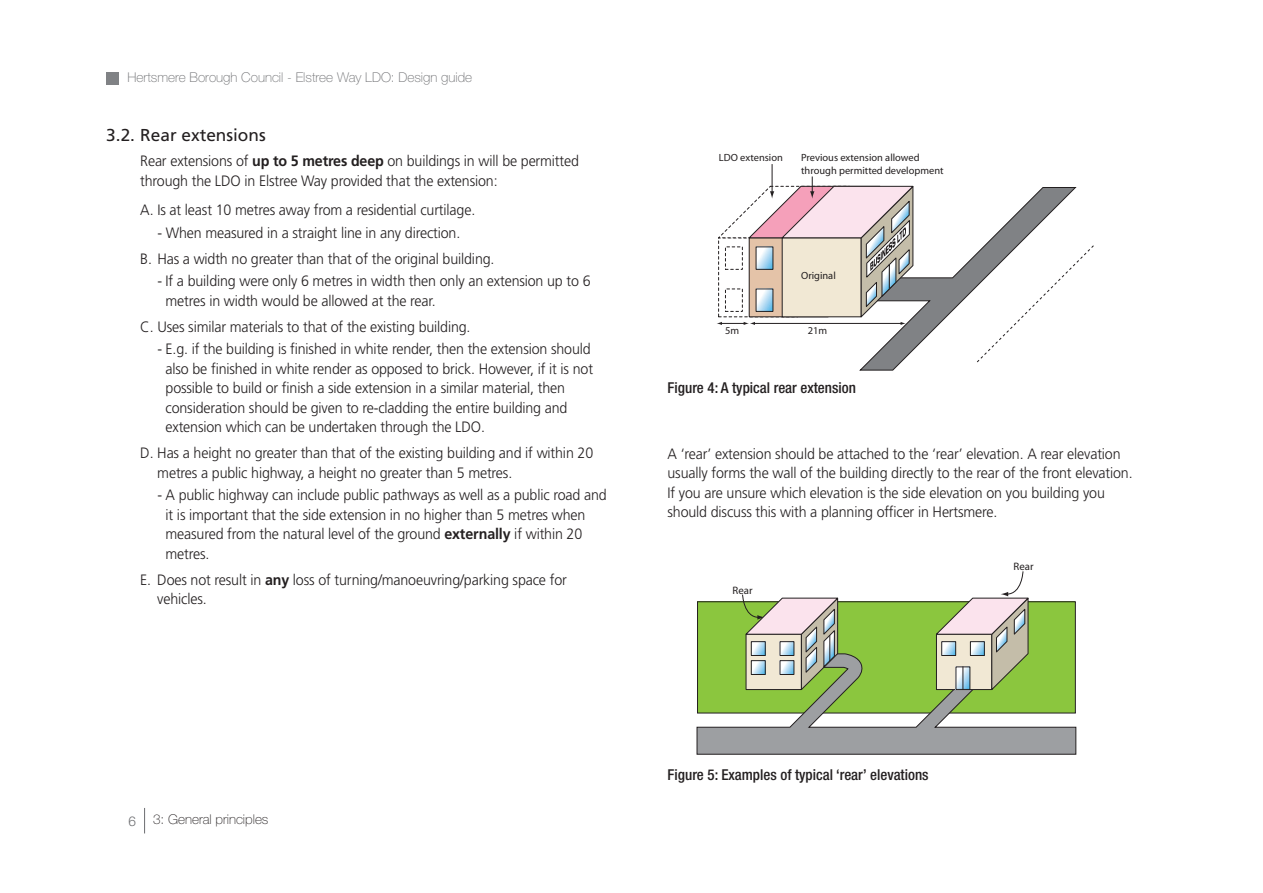
<style>
.page{position:relative;width:1263px;height:893px;background:#fff}
.page>*{position:absolute;margin:0;border:0;box-sizing:border-box;transform-origin:0 0}
.t1{font:17.25px "Frutiger";color:#231f20}
.t2{font:300 15px/19.5px "Frutiger";letter-spacing:-.01em;color:#231f20;scale:.95 1}
.t3{font:500 condensed 15px "Helvetica Neue";color:#231f20}
.t4{font:100 13.5px "Helvetica Neue";color:#6c6d70}
.t5{font:100 13.5px "Helvetica Neue";color:#231f20}
.t6{font:300 13.5px "Helvetica Neue";color:#6c6d70}
.t7{font:10.8px "Myriad";color:#231f20}
.t8{font:10.5px/12.6px "Myriad";color:#231f20}
.s1{font-weight:700}
</style>
<div class="page">
<div style="left:106px;top:72px;width:13px;height:13px;background:#808285"></div>
<svg style="left:144px;top:808px;width:1px;height:25px"></svg>
<svg style="left:717px;top:164px;width:377px;height:207px"></svg>
<svg style="left:696px;top:571px;width:380px;height:184px"></svg>
<p class="t4" style="left:128px;top:73px;width:346px">Hertsmere Borough Council - Elstree Way LDO: Design guide</p>
<p class="t1" style="left:106px;top:128px;width:161px">3.2. Rear extensions</p>
<p class="t2" style="left:140px;top:153px;width:463px">Rear extensions of <span class="s1">up to 5 metres deep</span> on buildings in will be permitted through the LDO in Elstree Way provided that the extension:</p>
<p class="t2" style="left:140px;top:201px;width:354px">A. Is at least 10 metres away from a residential curtilage.</p>
<p class="t2" style="left:140px;top:221px;width:374px;line-height:26px;text-indent:17px">- When measured in a straight line in any direction.<br>B. Has a width no greater than that of the original building.</p>
<p class="t2" style="left:166px;top:272px;width:449px;text-indent:-8px">- If a building were only 6 metres in width then only an extension up to 6 metres in width would be allowed at the rear.</p>
<p class="t2" style="left:140px;top:318px;width:349px">C. Uses similar materials to that of the existing building.</p>
<p class="t2" style="left:166px;top:340px;width:452px;text-indent:-8px">- E.g. if the building is finished in white render, then the extension should also be finished in white render as opposed to brick. However, if it is not possible to build or finish a side extension in a similar material, then consideration should be given to re-cladding the entire building and extension which can be undertaken through the LDO.</p>
<p class="t2" style="left:157px;top:444px;width:460px;text-indent:-17px">D. Has a height no greater than that of the existing building and if within 20 metres a public highway, a height no greater than 5 metres.</p>
<p class="t2" style="left:166px;top:487px;width:466px;text-indent:-8px">- A public highway can include public pathways as well as a public road and it is important that the side extension in no higher than 5 metres when measured from the natural level of the ground <span class="s1">externally</span> if within 20 metres.</p>
<p class="t2" style="left:157px;top:571px;width:433px;text-indent:-17px">E. Does not result in <span class="s1">any</span> loss of turning/manoeuvring/parking space for vehicles.</p>
<p class="t8" style="left:719px;top:152px;width:65px">LDO extension</p>
<p class="t8" style="left:801px;top:152px;width:144px">Previous extension allowed through permitted development</p>
<p class="t8" style="left:801px;top:271px;width:36px">Original</p>
<p class="t8" style="left:725px;top:326px;width:16px">5m</p>
<p class="t8" style="left:808px;top:326px;width:21px">21m</p>
<p class="t3" style="left:668px;top:383px;width:190px">Figure 4: A typical rear extension</p>
<p class="t2" style="left:667px;top:445px;width:491px">A ‘rear’ extension should be attached to the ‘rear’ elevation. A rear elevation usually forms the wall of the building directly to the rear of the front elevation.<br>If you are unsure which elevation is the side elevation on you building you should discuss this with a planning officer in Hertsmere.</p>
<p class="t7" style="left:733px;top:586px;width:21px">Rear</p>
<p class="t7" style="left:1013px;top:562px;width:21px">Rear</p>
<p class="t6" style="left:129px;top:813px;width:9px">6</p>
<p class="t5" style="left:153px;top:815px;width:117px">3: General principles</p>
<p class="t3" style="left:668px;top:770px;width:262px">Figure 5: Examples of typical ‘rear’ elevations</p>
</div>
